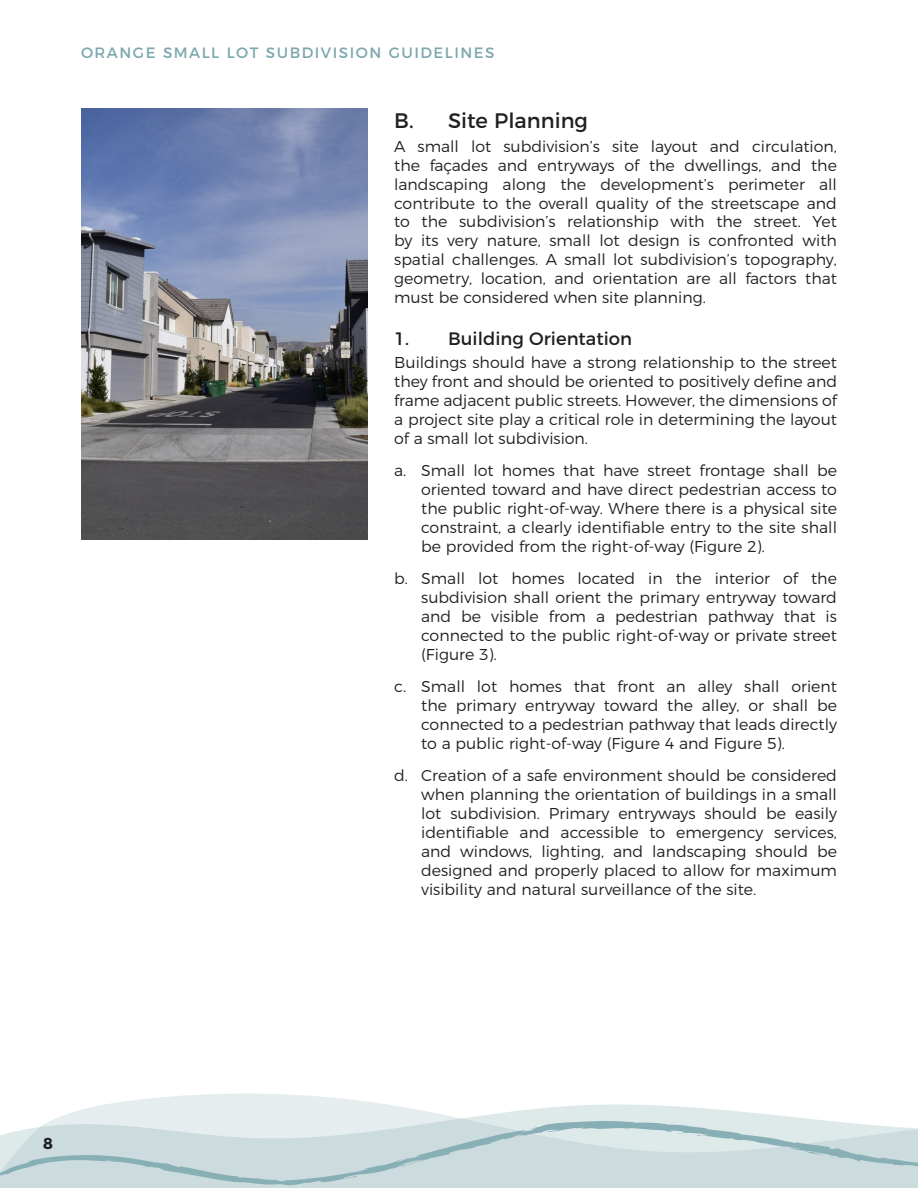
<style>
.page{position:relative;width:918px;height:1188px;background:#fff}
.page>*{position:absolute;margin:0;border:0;box-sizing:border-box;transform-origin:0 0}
.Header_3{font:21px "Montserrat";color:#231f20}
.Header_4{font:18px "Montserrat";color:#231f20}
.Indented_paragraph{font:300 15.75px/18.9px "Montserrat";color:#231f20;text-align:justify}
.t1{font:700 15.75px "Montserrat";color:#231f20}
.t2{font:15px "Montserrat";letter-spacing:.1em;color:#7ca7ae}
</style>
<div class="page">
<svg style="left:0;top:1094px;width:918px;height:94px;fill:#cbdbde"></svg>
<img style="left:81px;top:108px;width:286px;height:432px">
<p class="t2" style="left:81px;top:40px;width:415px">ORANGE SMALL LOT SUBDIVISION GUIDELINES</p>
<p class="Header_3" style="left:394px;top:104px;width:195px">B. Site Planning</p>
<p class="Indented_paragraph" style="left:394px;top:135px;width:444px">A small lot subdivision’s site layout and circulation, the façades and entryways of the dwellings, and the landscaping along the development’s perimeter all contribute to the overall quality of the streetscape and to the subdivision’s relationship with the street. Yet by its very nature, small lot design is confronted with spatial challenges. A small lot subdivision’s topography, geometry, location, and orientation are all factors that must be considered when site planning.</p>
<p class="Header_4" style="left:394px;top:324px;width:239px">1. Building Orientation</p>
<p class="Indented_paragraph" style="left:394px;top:352px;width:444px">Buildings should have a strong relationship to the street they front and should be oriented to positively define and frame adjacent public streets. However, the dimensions of a project site play a critical role in determining the layout of a small lot subdivision.</p>
<p class="Indented_paragraph" style="left:421px;top:460px;width:417px;text-indent:-27px">a. Small lot homes that have street frontage shall be oriented toward and have direct pedestrian access to the public right-of-way. Where there is a physical site constraint, a clearly identifiable entry to the site shall be provided from the right-of-way (Figure 2).</p>
<p class="Indented_paragraph" style="left:421px;top:568px;width:417px;text-indent:-27px">b. Small lot homes located in the interior of the subdivision shall orient the primary entryway toward and be visible from a pedestrian pathway that is connected to the public right-of-way or private street (Figure 3).</p>
<p class="Indented_paragraph" style="left:421px;top:676px;width:417px;text-indent:-27px">c. Small lot homes that front an alley shall orient the primary entryway toward the alley, or shall be connected to a pedestrian pathway that leads directly to a public right-of-way (Figure 4 and Figure 5).</p>
<p class="Indented_paragraph" style="left:421px;top:765px;width:417px;text-indent:-27px">d. Creation of a safe environment should be considered when planning the orientation of buildings in a small lot subdivision. Primary entryways should be easily identifiable and accessible to emergency services, and windows, lighting, and landscaping should be designed and properly placed to allow for maximum visibility and natural surveillance of the site.</p>
<p class="t1" style="left:43px;top:1130px;width:11px">8</p>
</div>
